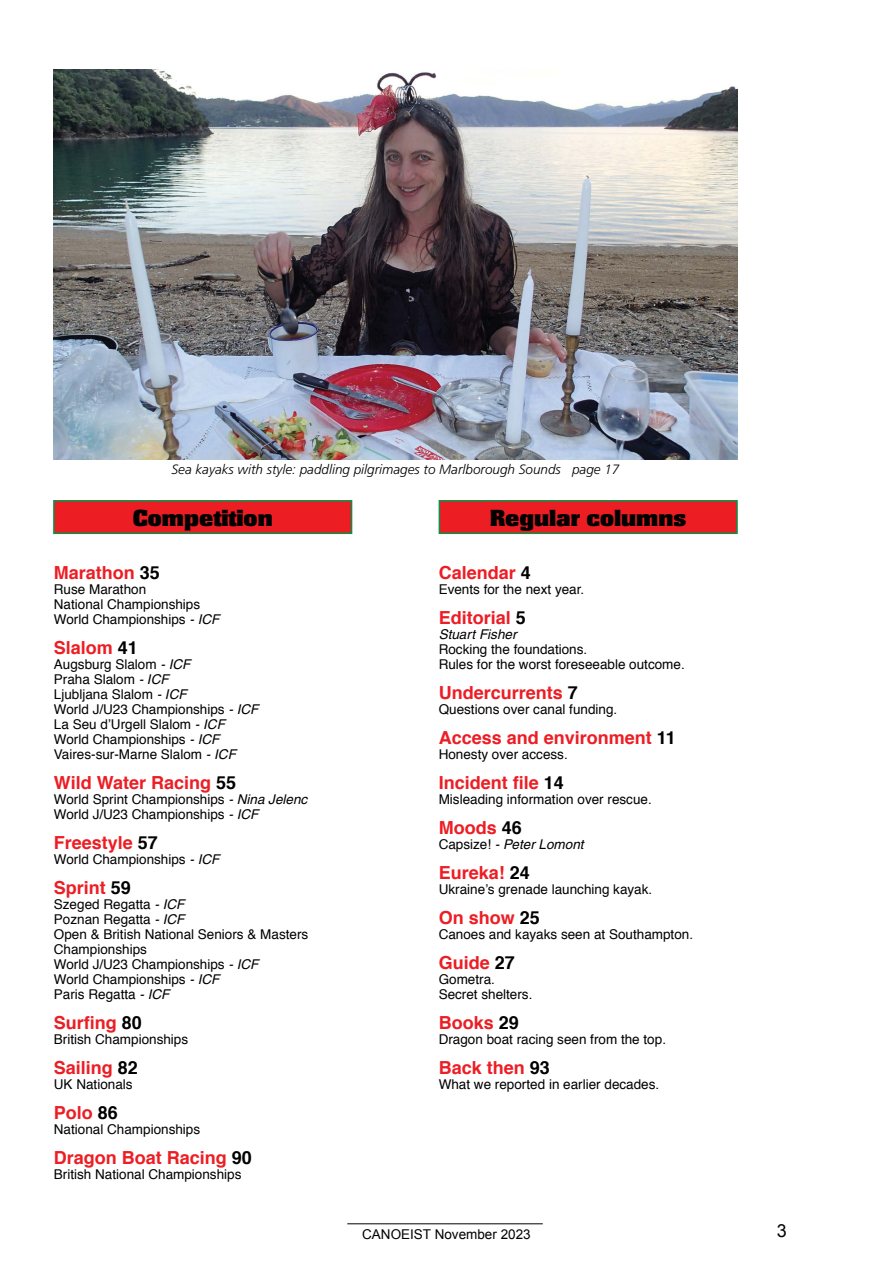
<style>
.page{position:relative;width:893px;height:1263px;background:#fff}
.page>*{position:absolute;margin:0;border:0;box-sizing:border-box;transform-origin:0 0}
.t1{font:800 22.5px "Rillo";color:#000}
.t2{font:700 18px "Helvetica";color:#ed1d24}
.t3{font:18px "Arial";color:#000}
.t4{font:13.5px/15px "Helvetica";color:#000}
.t5{font:italic 300 13.5px "Frutiger";color:#000}
.t6{font:italic 13.5px "Helvetica";color:#000}
.t7{font:13.5px "Arial";color:#000}
.s1{color:#000}
.s2{font-style:italic}
.s3{font-style:normal}
</style>
<div class="page">
<div style="left:439px;top:501px;width:298px;height:32px;background:#ed1d24"></div>
<div style="left:439px;top:500px;width:299px;height:34px;border:2px solid #089247"></div>
<div style="left:54px;top:501px;width:298px;height:32px;background:#ed1d24"></div>
<div style="left:53px;top:500px;width:299px;height:34px;border:2px solid #089247"></div>
<hr style="left:347px;top:1223px;width:196px;height:1px;background:#000">
<img style="left:53px;top:69px;width:685px;height:390px">
<p class="t5" style="left:171px;top:462px;width:449px">Sea kayaks with style: paddling pilgrimages to Marlborough Sounds page 17</p>
<h1 class="t1" style="left:133px;top:507px;width:141px">Competition</h1>
<h1 class="t1" style="left:490px;top:507px;width:198px">Regular columns</h1>
<h2 class="t2" style="left:54px;top:560px;width:108px">Marathon <span class="s1">35</span></h2>
<p class="t4" style="left:54px;top:583px;width:167px">Ruse Marathon<br>National Championships<br>World Championships <span class="s2">- ICF</span></p>
<h2 class="t2" style="left:54px;top:635px;width:86px">Slalom <span class="s1">41</span></h2>
<p class="t4" style="left:54px;top:658px;width:206px">Augsburg Slalom <span class="s2">- ICF<br></span>Praha Slalom <span class="s2">- ICF<br></span>Ljubljana Slalom <span class="s2">- ICF<br></span>World J/U23 Championships <span class="s2">- ICF<br></span>La Seu d’Urgell Slalom <span class="s2">- ICF<br></span>World Championships <span class="s2">- ICF<br></span>Vaires-sur-Marne Slalom <span class="s2">- ICF</span></p>
<h2 class="t2" style="left:54px;top:770px;width:184px">Wild Water Racing <span class="s1">55</span></h2>
<p class="t4" style="left:54px;top:793px;width:255px">World Sprint Championships <span class="s2">- Nina Jelenc<br></span>World J/U23 Championships <span class="s2">- ICF</span></p>
<h2 class="t2" style="left:54px;top:830px;width:106px">Freestyle <span class="s1">57</span></h2>
<p class="t4" style="left:54px;top:853px;width:167px">World Championships <span class="s2">- ICF</span></p>
<h2 class="t2" style="left:54px;top:875px;width:79px">Sprint <span class="s1">59</span></h2>
<p class="t4" style="left:54px;top:898px;width:256px">Szeged Regatta <span class="s2">- ICF<br></span>Poznan Regatta <span class="s2">- ICF<br></span>Open &amp; British National Seniors &amp; Masters<br>Championships<br>World J/U23 Championships <span class="s2">- ICF<br></span>World Championships <span class="s2">- ICF<br></span>Paris Regatta <span class="s2">- ICF</span></p>
<h2 class="t2" style="left:54px;top:1010px;width:90px">Surfing <span class="s1">80</span></h2>
<p class="t4" style="left:54px;top:1033px;width:136px">British Championships</p>
<h2 class="t2" style="left:54px;top:1055px;width:86px">Sailing <span class="s1">82</span></h2>
<p class="t4" style="left:54px;top:1078px;width:80px">UK Nationals</p>
<h2 class="t2" style="left:54px;top:1100px;width:66px">Polo <span class="s1">86</span></h2>
<p class="t4" style="left:54px;top:1123px;width:148px">National Championships</p>
<h2 class="t2" style="left:54px;top:1145px;width:200px">Dragon Boat Racing <span class="s1">90</span></h2>
<p class="t4" style="left:54px;top:1168px;width:189px">British National Championships</p>
<h2 class="t2" style="left:439px;top:560px;width:94px">Calendar <span class="s1">4</span></h2>
<p class="t4" style="left:439px;top:583px;width:147px">Events for the next year.</p>
<h2 class="t2" style="left:439px;top:605px;width:89px">Editorial <span class="s1">5</span></h2>
<p class="t6" style="left:439px;top:626px;width:79px">Stuart Fisher</p>
<p class="t4" style="left:439px;top:643px;width:248px">Rocking the foundations.<br>Rules for the worst foreseeable outcome.</p>
<h2 class="t2" style="left:439px;top:680px;width:141px">Undercurrents <span class="s1">7</span></h2>
<p class="t4" style="left:439px;top:703px;width:180px">Questions over canal funding.</p>
<h2 class="t2" style="left:439px;top:725px;width:239px">Access and environment <span class="s1">11</span></h2>
<p class="t4" style="left:439px;top:748px;width:131px">Honesty over access.</p>
<h2 class="t2" style="left:439px;top:770px;width:127px">Incident file <span class="s1">14</span></h2>
<p class="t4" style="left:439px;top:793px;width:215px">Misleading information over rescue.</p>
<h2 class="t2" style="left:439px;top:815px;width:85px">Moods <span class="s1">46</span></h2>
<p class="t6" style="left:439px;top:836px;width:146px"><span class="s3">Capsize!</span> - Peter Lomont</p>
<h2 class="t2" style="left:439px;top:860px;width:93px">Eureka! <span class="s1">24</span></h2>
<p class="t4" style="left:439px;top:883px;width:215px">Ukraine’s grenade launching kayak.</p>
<h2 class="t2" style="left:439px;top:905px;width:103px">On show <span class="s1">25</span></h2>
<p class="t4" style="left:439px;top:928px;width:256px">Canoes and kayaks seen at Southampton.</p>
<h2 class="t2" style="left:439px;top:950px;width:78px">Guide <span class="s1">27</span></h2>
<p class="t4" style="left:439px;top:973px;width:95px">Gometra.<br>Secret shelters.</p>
<h2 class="t2" style="left:439px;top:1010px;width:82px">Books <span class="s1">29</span></h2>
<p class="t4" style="left:439px;top:1033px;width:229px">Dragon boat racing seen from the top.</p>
<h2 class="t2" style="left:439px;top:1055px;width:113px">Back then <span class="s1">93</span></h2>
<p class="t4" style="left:439px;top:1078px;width:222px">What we reported in earlier decades.</p>
<p class="t7" style="left:362px;top:1225px;width:170px">CANOEIST November 2023</p>
<h2 class="t3" style="left:777px;top:1218px;width:12px">3</h2>
</div>
